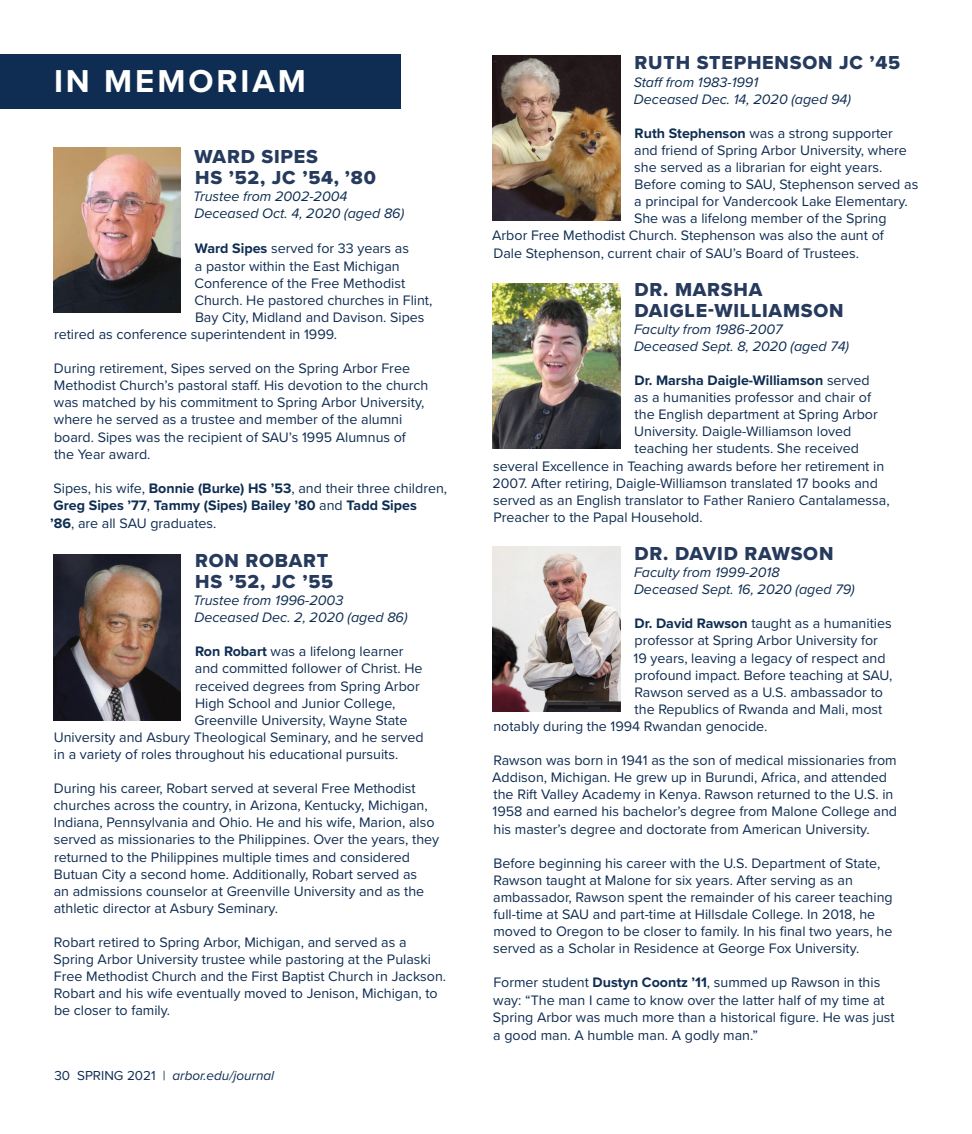
<style>
.page{position:relative;width:972px;height:1134px;background:#fff}
.page>*{position:absolute;margin:0;border:0;box-sizing:border-box;transform-origin:0 0}
.t1{font:700 32.85px "Proxima Nova";letter-spacing:.09em;color:#fff}
.t2{font:19.5px/21px "Proxima Nova Extrabld";letter-spacing:.04em;color:#263a5d}
.t3{font:14.25px/17.1px "Proxima Nova";color:#0f2d52}
.t4{font:italic 14.25px/17.1px "Proxima Nova";color:#0f2d52}
.t5{font:700 14.25px/17.5px "Proxima Nova";color:#0f2d52}
.t6{font:italic 13.5px "Proxima Nova";color:#0f2d52}
.s1{font-weight:700}
.s2{font-weight:400}
.s3{font-style:normal}
</style>
<div class="page">
<div style="left:0;top:54px;width:400px;height:54px;background:#0f2d52"></div>
<img style="left:54px;top:555px;width:127px;height:165px">
<img style="left:53px;top:147px;width:128px;height:165px">
<img style="left:493px;top:56px;width:127px;height:165px">
<img style="left:493px;top:284px;width:127px;height:165px">
<img style="left:493px;top:547px;width:127px;height:165px">
<h1 class="t1" style="left:54px;top:56px;width:253px">IN MEMORIAM</h1>
<h2 class="t2" style="left:194px;top:146px;width:183px">WARD SIPES<br>HS ’52, JC ’54, ’80</h2>
<p class="t4" style="left:193px;top:187px;width:213px">Trustee from 2002-2004<br>Deceased Oct. 4, 2020 (aged 86)</p>
<p class="t3" style="left:195px;top:240px;width:216px"><span class="s1">Ward Sipes</span> served for 33 years as</p>
<p class="t3" style="left:195px;top:257px;width:206px">a pastor within the East Michigan</p>
<p class="t3" style="left:194px;top:274px;width:212px">Conference of the Free Methodist</p>
<p class="t3" style="left:194px;top:291px;width:240px">Church. He pastored churches in Flint,</p>
<p class="t3" style="left:195px;top:308px;width:231px">Bay City, Midland and Davison. Sipes</p>
<p class="t3" style="left:54px;top:325px;width:285px">retired as conference superintendent in 1999.</p>
<p class="t3" style="left:54px;top:359px;width:376px">During retirement, Sipes served on the Spring Arbor Free Methodist Church’s pastoral staff. His devotion to the church was matched by his commitment to Spring Arbor University, where he served as a trustee and member of the alumni board. Sipes was the recipient of SAU’s 1995 Alumnus of the Year award.</p>
<p class="t5" style="left:50px;top:479px;width:399px"><span class="s2">Sipes, his wife,</span> Bonnie (Burke) HS ’53<span class="s2">, and their three children,<br></span>Greg Sipes ’77<span class="s2">,</span> Tammy (Sipes) Bailey ’80 <span class="s2">and</span> Tadd Sipes<br>’86<span class="s2">, are all SAU graduates.</span></p>
<h2 class="t2" style="left:195px;top:550px;width:140px">RON ROBART<br>HS ’52, JC ’55</h2>
<p class="t4" style="left:193px;top:591px;width:216px">Trustee from 1996-2003<br>Deceased Dec. 2, 2020 (aged 86)</p>
<p class="t3" style="left:195px;top:642px;width:210px"><span class="s1">Ron Robart</span> was a lifelong learner</p>
<p class="t3" style="left:195px;top:660px;width:229px">and committed follower of Christ. He</p>
<p class="t3" style="left:195px;top:677px;width:226px">received degrees from Spring Arbor</p>
<p class="t3" style="left:195px;top:694px;width:202px">High School and Junior College,</p>
<p class="t3" style="left:194px;top:711px;width:215px">Greenville University, Wayne State</p>
<p class="t3" style="left:54px;top:728px;width:372px">University and Asbury Theological Seminary, and he served</p>
<p class="t3" style="left:54px;top:745px;width:346px">in a variety of roles throughout his educational pursuits.</p>
<p class="t3" style="left:54px;top:779px;width:387px">During his career, Robart served at several Free Methodist churches across the country, in Arizona, Kentucky, Michigan, Indiana, Pennsylvania and Ohio. He and his wife, Marion, also served as missionaries to the Philippines. Over the years, they returned to the Philippines multiple times and considered Butuan City a second home. Additionally, Robart served as<br>an admissions counselor at Greenville University and as the athletic director at Asbury Seminary.</p>
<p class="t3" style="left:53px;top:933px;width:394px">Robart retired to Spring Arbor, Michigan, and served as a Spring Arbor University trustee while pastoring at the Pulaski Free Methodist Church and the First Baptist Church in Jackson.<br>Robart and his wife eventually moved to Jenison, Michigan, to be closer to family.</p>
<p class="t6" style="left:54px;top:1066px;width:221px"><span class="s3">30 SPRING 2021 |</span> arbor.edu/journal</p>
<h2 class="t2" style="left:635px;top:52px;width:267px">RUTH STEPHENSON JC ’45</h2>
<p class="t4" style="left:634px;top:73px;width:219px">Staff from 1983-1991<br>Deceased Dec. 14, 2020 (aged 94)</p>
<p class="t3" style="left:635px;top:124px;width:260px"><span class="s1">Ruth Stephenson</span> was a strong supporter</p>
<p class="t3" style="left:634px;top:141px;width:274px">and friend of Spring Arbor University, where</p>
<p class="t3" style="left:634px;top:158px;width:250px">she served as a librarian for eight years.</p>
<p class="t3" style="left:634px;top:175px;width:285px">Before coming to SAU, Stephenson served as</p>
<p class="t3" style="left:634px;top:192px;width:275px">a principal for Vandercook Lake Elementary.</p>
<p class="t3" style="left:634px;top:209px;width:254px">She was a lifelong member of the Spring</p>
<p class="t3" style="left:492px;top:226px;width:393px">Arbor Free Methodist Church. Stephenson was also the aunt of</p>
<p class="t3" style="left:493px;top:244px;width:367px">Dale Stephenson, current chair of SAU’s Board of Trustees.</p>
<h2 class="t2" style="left:635px;top:278px;width:211px">DR. MARSHA<br>DAIGLE-WILLIAMSON</h2>
<p class="t4" style="left:634px;top:320px;width:217px">Faculty from 1986-2007<br>Deceased Sept. 8, 2020 (aged 74)</p>
<p class="t5" style="left:635px;top:371px;width:236px">Dr. Marsha Daigle-Williamson <span class="s2">served</span></p>
<p class="t3" style="left:634px;top:388px;width:238px">as a humanities professor and chair of</p>
<p class="t3" style="left:635px;top:405px;width:245px">the English department at Spring Arbor</p>
<p class="t3" style="left:634px;top:422px;width:219px">University. Daigle-Williamson loved</p>
<p class="t3" style="left:635px;top:439px;width:226px">teaching her students. She received</p>
<p class="t3" style="left:493px;top:457px;width:392px">several Excellence in Teaching awards before her retirement in</p>
<p class="t3" style="left:493px;top:474px;width:387px">2007. After retiring, Daigle-Williamson translated 17 books and</p>
<p class="t3" style="left:493px;top:491px;width:398px">served as an English translator to Father Raniero Cantalamessa,</p>
<p class="t3" style="left:493px;top:508px;width:211px">Preacher to the Papal Household.</p>
<h2 class="t2" style="left:635px;top:543px;width:200px">DR. DAVID RAWSON</h2>
<p class="t4" style="left:634px;top:563px;width:222px">Faculty from 1999-2018<br>Deceased Sept. 16, 2020 (aged 79)</p>
<p class="t3" style="left:635px;top:614px;width:259px"><span class="s1">Dr. David Rawson</span> taught as a humanities</p>
<p class="t3" style="left:635px;top:631px;width:245px">professor at Spring Arbor University for</p>
<p class="t3" style="left:634px;top:649px;width:254px">19 years, leaving a legacy of respect and</p>
<p class="t3" style="left:635px;top:666px;width:259px">profound impact. Before teaching at SAU,</p>
<p class="t3" style="left:634px;top:683px;width:250px">Rawson served as a U.S. ambassador to</p>
<p class="t3" style="left:635px;top:700px;width:249px">the Republics of Rwanda and Mali, most</p>
<p class="t3" style="left:493px;top:717px;width:276px">notably during the 1994 Rwandan genocide.</p>
<p class="t3" style="left:492px;top:751px;width:406px">Rawson was born in 1941 as the son of medical missionaries from Addison, Michigan. He grew up in Burundi, Africa, and attended the Rift Valley Academy in Kenya. Rawson returned to the U.S. in 1958 and earned his bachelor’s degree from Malone College and his master’s degree and doctorate from American University.</p>
<p class="t3" style="left:493px;top:854px;width:401px">Before beginning his career with the U.S. Department of State, Rawson taught at Malone for six years. After serving as an ambassador, Rawson spent the remainder of his career teaching full-time at SAU and part-time at Hillsdale College. In 2018, he moved to Oregon to be closer to family. In his final two years, he served as a Scholar in Residence at George Fox University.</p>
<p class="t3" style="left:493px;top:973px;width:403px">Former student <span class="s1">Dustyn Coontz ’11</span>, summed up Rawson in this way: “The man I came to know over the latter half of my time at Spring Arbor was much more than a historical figure. He was just a good man. A humble man. A godly man.”</p>
</div>
